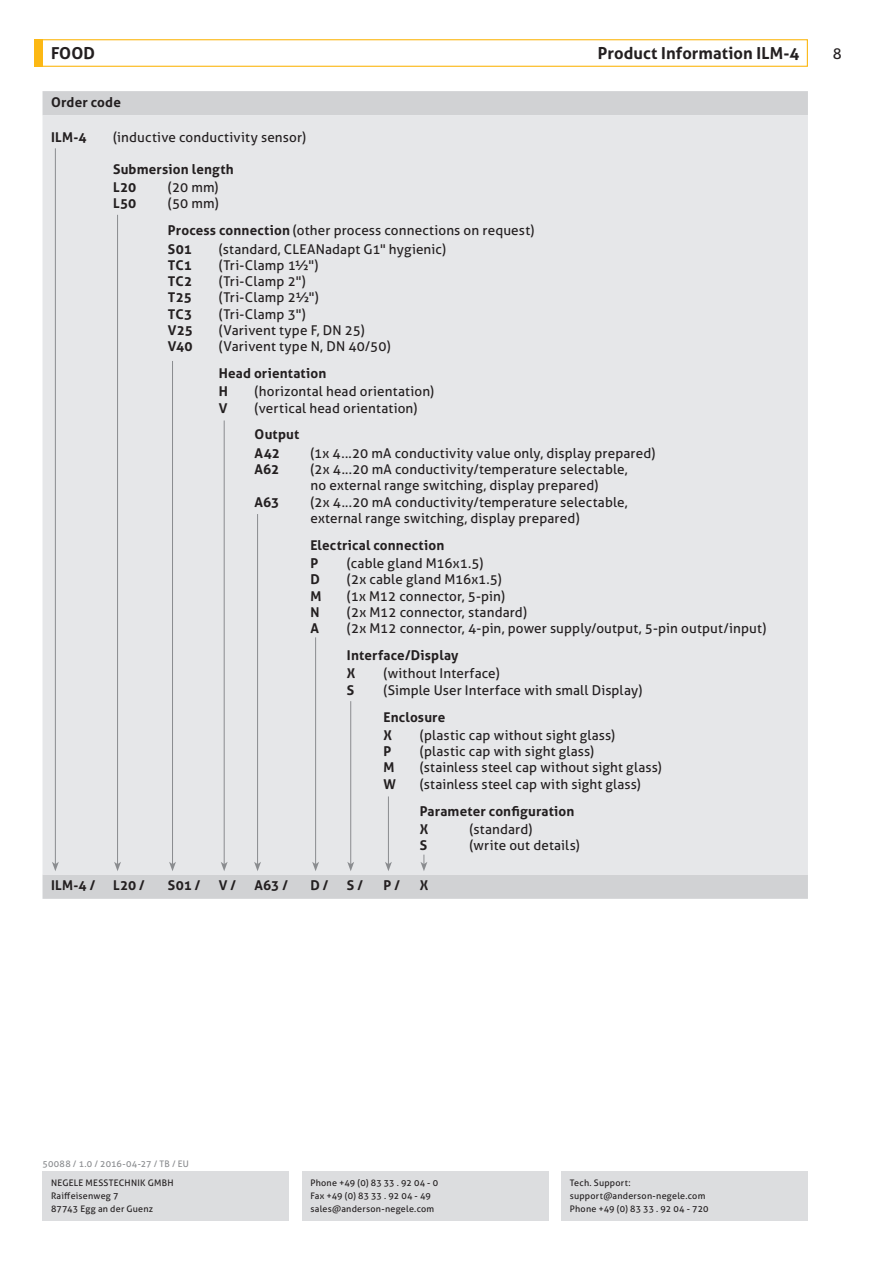
<style>
.page{position:relative;width:893px;height:1263px;background:#fff}
.page>*{position:absolute;margin:0;border:0;box-sizing:border-box;transform-origin:0 0}
.t1{font:700 16.5px "Aller";letter-spacing:.005em;color:#231f20}
.t2{font:15px "Aller";color:#231f20}
.t3{font:13.5px/16.2px "Aller";letter-spacing:.01em;color:#231f20}
.t4{font:700 13.5px/16.2px "Aller";letter-spacing:.015em;color:#231f20}
.t5{font:9px/12.6px "Aller";letter-spacing:.025em;color:#231f20}
.t6{font:9px "Aller";letter-spacing:.025em;color:#8a8c8f}
.s1{font-weight:700}
</style>
<div class="page">
<div style="left:34px;top:39px;width:9px;height:28px;background:#fcb814"></div>
<div style="left:34px;top:39px;width:774px;height:28px;border:1px solid #fcb814"></div>
<div style="left:302px;top:1171px;width:247px;height:49px;background:#dcdddf"></div>
<div style="left:561px;top:1171px;width:247px;height:49px;background:#dcdddf"></div>
<div style="left:43px;top:1171px;width:246px;height:49px;background:#dcdddf"></div>
<div style="left:43px;top:91px;width:765px;height:808px;background:#d1d2d4"></div>
<div style="left:43px;top:115px;width:765px;height:759px;background:#e6e7e9"></div>
<hr style="left:315px;top:637px;width:1px;height:227px;background:#8a8c8f">
<svg style="left:312px;top:862px;width:7px;height:9px"></svg>
<hr style="left:257px;top:514px;width:1px;height:350px;background:#8a8c8f">
<svg style="left:254px;top:862px;width:7px;height:9px"></svg>
<hr style="left:172px;top:361px;width:1px;height:503px;background:#8a8c8f">
<svg style="left:169px;top:862px;width:7px;height:9px"></svg>
<hr style="left:117px;top:215px;width:1px;height:649px;background:#8a8c8f">
<svg style="left:114px;top:862px;width:7px;height:9px"></svg>
<hr style="left:350px;top:701px;width:1px;height:163px;background:#8a8c8f">
<svg style="left:347px;top:862px;width:7px;height:9px"></svg>
<hr style="left:388px;top:796px;width:1px;height:68px;background:#8a8c8f">
<svg style="left:385px;top:862px;width:7px;height:9px"></svg>
<svg style="left:420px;top:855px;width:7px;height:16px"></svg>
<hr style="left:224px;top:420px;width:1px;height:444px;background:#8a8c8f">
<svg style="left:221px;top:862px;width:7px;height:9px"></svg>
<hr style="left:55px;top:148px;width:1px;height:716px;background:#8a8c8f">
<svg style="left:52px;top:862px;width:7px;height:9px"></svg>
<p class="t1" style="left:598px;top:43px;width:203px">Product Information ILM-4</p>
<p class="t1" style="left:51px;top:43px;width:45px">FOOD</p>
<p class="t2" style="left:833px;top:44px;width:10px">8</p>
<p class="t4" style="left:51px;top:94px;width:71px">Order code</p>
<p class="t4" style="left:51px;top:129px;width:37px">ILM-4</p>
<p class="t3" style="left:113px;top:129px;width:195px">(inductive conductivity sensor)</p>
<p class="t4" style="left:113px;top:159px;width:122px;line-height:18.5px">Submersion length<br>L20</p>
<p class="t4" style="left:113px;top:195px;width:25px">L50</p>
<p class="t3" style="left:168px;top:179px;width:52px">(20 mm) (50 mm)</p>
<p class="t3" style="left:168px;top:221px;width:368px;line-height:18.5px"><span class="s1">Process connection</span> (other process connections on request)<br><span class="s1">S01</span></p>
<p class="t4" style="left:168px;top:257px;width:27px;text-align:justify">TC1<br>TC2<br>T25<br>TC3<br>V25<br>V40</p>
<p class="t3" style="left:219px;top:241px;width:229px">(standard, CLEANadapt G1" hygienic) (Tri-Clamp 1½")<br>(Tri-Clamp 2")<br>(Tri-Clamp 2½")<br>(Tri-Clamp 3")<br>(Varivent type F, DN 25)<br>(Varivent type N, DN 40/50)</p>
<p class="t4" style="left:219px;top:364px;width:109px;line-height:18.5px">Head orientation<br>H</p>
<p class="t4" style="left:219px;top:399px;width:10px">V</p>
<p class="t3" style="left:255px;top:383px;width:181px">(horizontal head orientation) (vertical head orientation)</p>
<p class="t4" style="left:255px;top:425px;width:46px;line-height:18.5px">Output<br>A42</p>
<p class="t4" style="left:255px;top:461px;width:26px">A62</p>
<p class="t4" style="left:255px;top:494px;width:26px">A63</p>
<p class="t3" style="left:310px;top:445px;width:347px">(1x 4...20 mA conductivity value only, display prepared) (2x 4...20 mA conductivity/temperature selectable,<br>no external range switching, display prepared)<br>(2x 4...20 mA conductivity/temperature selectable, external range switching, display prepared)</p>
<p class="t4" style="left:310px;top:536px;width:135px;line-height:18.5px">Electrical connection<br>P</p>
<p class="t4" style="left:310px;top:571px;width:13px">D<br>M<br>N<br>A</p>
<p class="t3" style="left:347px;top:555px;width:421px">(cable gland M16x1.5)<br>(2x cable gland M16x1.5)<br>(1x M12 connector, 5-pin)<br>(2x M12 connector, standard)<br>(2x M12 connector, 4-pin, power supply/output, 5-pin output/input)</p>
<p class="t4" style="left:347px;top:646px;width:113px;line-height:18.5px">Interface/Display<br>X</p>
<p class="t4" style="left:347px;top:682px;width:9px">S</p>
<p class="t3" style="left:384px;top:665px;width:260px">(without Interface)<br>(Simple User Interface with small Display)</p>
<p class="t4" style="left:384px;top:707px;width:63px;line-height:18.5px">Enclosure<br>X</p>
<p class="t4" style="left:384px;top:743px;width:14px">P<br>M<br>W</p>
<p class="t3" style="left:420px;top:727px;width:244px">(plastic cap without sight glass) (plastic cap with sight glass)<br>(stainless steel cap without sight glass) (stainless steel cap with sight glass)</p>
<p class="t4" style="left:420px;top:801px;width:156px;line-height:18.5px">Parameter configuration<br>X</p>
<p class="t4" style="left:420px;top:837px;width:9px">S</p>
<p class="t3" style="left:469px;top:821px;width:112px">(standard)<br>(write out details)</p>
<p class="t4" style="left:51px;top:877px;width:46px">ILM-4 /</p>
<p class="t4" style="left:113px;top:877px;width:33px">L20 /</p>
<p class="t4" style="left:168px;top:877px;width:34px">S01 /</p>
<p class="t4" style="left:219px;top:877px;width:19px">V /</p>
<p class="t4" style="left:255px;top:877px;width:35px">A63 /</p>
<p class="t4" style="left:310px;top:877px;width:19px">D /</p>
<p class="t4" style="left:347px;top:877px;width:17px">S /</p>
<p class="t4" style="left:384px;top:877px;width:18px">P /</p>
<p class="t4" style="left:420px;top:877px;width:10px">X</p>
<p class="t6" style="left:43px;top:1158px;width:148px">50088 / 1.0 / 2016-04-27 / TB / EU</p>
<p class="t5" style="left:51px;top:1177px;width:124px">NEGELE MESSTECHNIK GMBH<br>Raiffeisenweg 7<br>87743 Egg an der Guenz</p>
<p class="t5" style="left:310px;top:1177px;width:129px">Phone +49 (0) 83 33 . 92 04 - 0<br>Fax +49 (0) 83 33 . 92 04 - 49 sales@anderson-negele.com</p>
<p class="t5" style="left:570px;top:1177px;width:140px">Tech. Support: support@anderson-negele.com<br>Phone +49 (0) 83 33 . 92 04 - 720</p>
</div>
